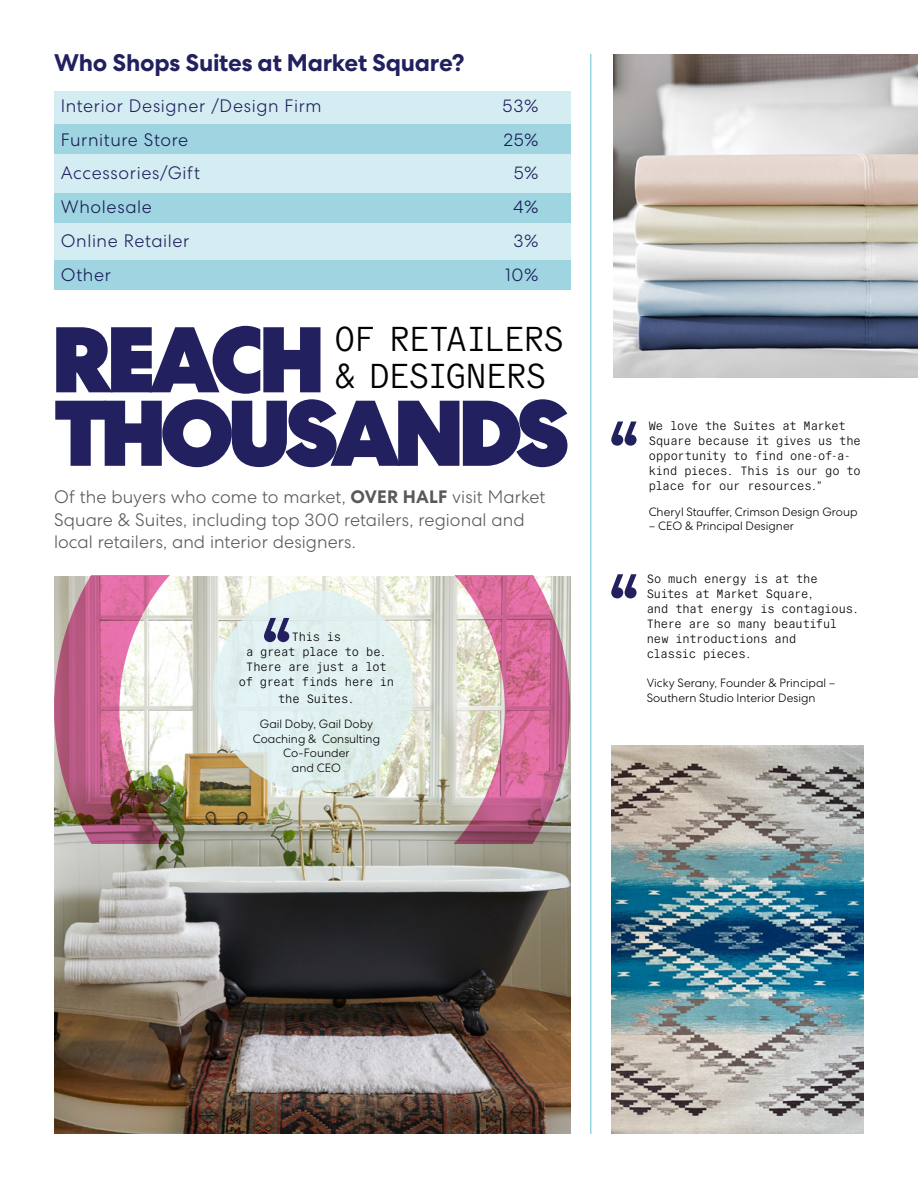
<style>
.page{position:relative;width:918px;height:1188px;background:#fff}
.page>*{position:absolute;margin:0;border:0;box-sizing:border-box;transform-origin:0 0}
.t1{font:900 93px/73.5px "Centra Andmore";letter-spacing:-.04em;color:#22205f}
.t2{font:300 34.5px/37.5px "General Grotesque Mono";letter-spacing:-.03em;color:#000}
.t3{font:700 24px "Centra Andmore";letter-spacing:-.01em;color:#22205f}
.t4{font:300 18px/22.5px "Centra Andmore";letter-spacing:.005em;color:#58595b}
.t5{font:300 18px "Centra Andmore";letter-spacing:.035em;color:#22205f}
.t6{font:300 12px/15px "General Grotesque Mono";letter-spacing:-.01em;color:#000}
.t7{font:300 12px/14.4px "Centra Andmore";color:#000}
.s1{font-weight:700}
</style>
<div class="page">
<img style="left:54px;top:843px;width:516px;height:291px">
<img style="left:54px;top:575px;width:516px;height:268px">
<hr style="left:590px;top:54px;width:2px;height:1080px;background:#95d7e3">
<img style="left:611px;top:745px;width:253px;height:389px">
<img style="left:614px;top:54px;width:304px;height:323px">
<svg style="left:611px;top:574px;width:26px;height:24px"></svg>
<div style="left:213px;top:590px;width:201px;height:201px;background:#def1f4;border-radius:50%"></div>
<svg style="left:264px;top:618px;width:25px;height:24px"></svg>
<svg style="left:611px;top:422px;width:26px;height:24px"></svg>
<svg style="left:54px;top:91px;width:516px;height:198px;background:#bce2e9"></svg>
<h3 class="t3" style="left:54px;top:48px;width:412px">Who Shops Suites at Market Square?</h3>
<h3 class="t5" style="left:61px;top:95px;width:262px">Interior Designer /Design Firm</h3>
<h3 class="t5" style="left:503px;top:95px;width:37px">53%</h3>
<h3 class="t5" style="left:61px;top:129px;width:129px">Furniture Store</h3>
<h3 class="t5" style="left:504px;top:129px;width:36px">25%</h3>
<h3 class="t5" style="left:61px;top:163px;width:141px">Accessories/Gift</h3>
<h3 class="t5" style="left:514px;top:163px;width:26px">5%</h3>
<h3 class="t5" style="left:61px;top:197px;width:93px">Wholesale</h3>
<h3 class="t5" style="left:513px;top:197px;width:27px">4%</h3>
<h3 class="t5" style="left:61px;top:231px;width:130px">Online Retailer</h3>
<h3 class="t5" style="left:514px;top:231px;width:26px">3%</h3>
<h3 class="t5" style="left:61px;top:265px;width:52px">Other</h3>
<h3 class="t5" style="left:505px;top:265px;width:35px">10%</h3>
<h1 class="t1" style="left:54px;top:324px;width:515px">REACH<br>THOUSANDS</h1>
<h2 class="t2" style="left:335px;top:318px;width:231px">OF RETAILERS &amp; DESIGNERS</h2>
<h3 class="t4" style="left:54px;top:486px;width:493px">Of the buyers who come to market, <span class="s1">OVER HALF</span> visit Market<br>Square &amp; Suites, including top 300 retailers, regional and local retailers, and interior designers.</h3>
<p class="t6" style="left:239px;top:629px;width:157px;text-align:center">This is<br>a great place to be.<br>There are just a lot of great finds here in</p>
<p class="t6" style="left:278px;top:690px;width:78px">the Suites.</p>
<p class="t7" style="left:253px;top:717px;width:129px;text-align:center">Gail Doby, Gail Doby<br>Coaching &amp; Consulting<br>Co-Founder<br>and CEO</p>
<p class="t6" style="left:649px;top:418px;width:214px">We love the Suites at Market<br>Square because it gives us the opportunity to find one-of-a&shy;kind pieces. This is our go to place for our resources.”</p>
<p class="t7" style="left:649px;top:504px;width:210px">Cheryl Stauffer, Crimson Design Group</p>
<p class="t7" style="left:649px;top:519px;width:147px">– CEO &amp; Principal Designer</p>
<p class="t6" style="left:647px;top:570px;width:214px">So much energy is at the<br>Suites at Market Square,<br>and that energy is contagious.<br>There are so many beautiful new introductions and<br>classic pieces.</p>
<p class="t7" style="left:647px;top:676px;width:191px">Vicky Serany, Founder &amp; Principal –<br>Southern Studio Interior Design</p>
</div>
